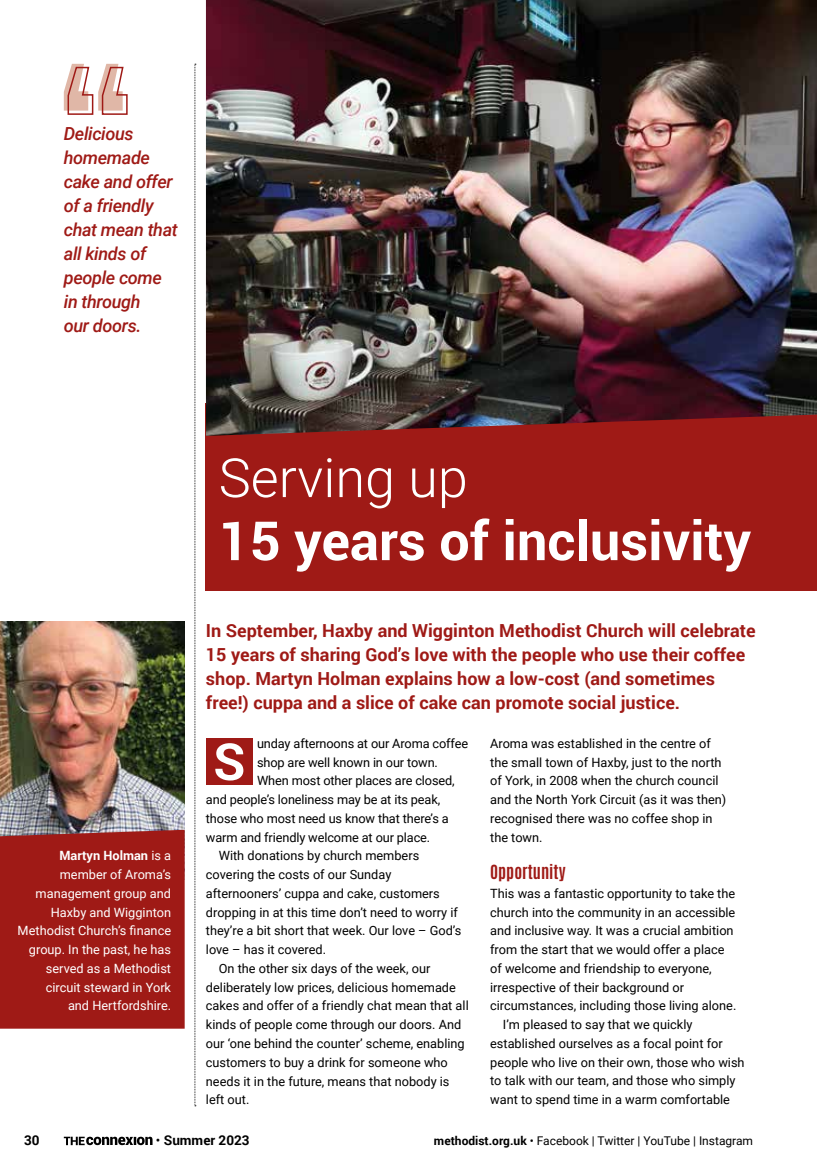
<style>
.page{position:relative;width:817px;height:1170px;background:#fff}
.page>*{position:absolute;margin:0;border:0;box-sizing:border-box;transform-origin:0 0}
.t1{font:700 54px "Roboto";color:#fff}
.t2{font:300 54px "Roboto";color:#fff}
.t3{font:700 18px/24px "Roboto";color:#9f1a16}
.t4{font:italic 500 18px/24px "Roboto";letter-spacing:-.02em;color:#9f1a16}
.t5{font:16.5px "Antonio";color:#9f1a16}
.t6{font:700 13.5px "Roboto";color:#000}
.t7{font:12.75px/18.8px "Roboto";color:#000}
.t8{font:12.75px/18.8px "Roboto";color:#fff;text-align:right}
.t9{font:12px "Roboto";color:#000}
.s1{font-weight:700}
.s2{font-weight:400}
</style>
<div class="page">
<svg style="left:64px;top:1136px;width:88px;height:8px"></svg>
<img style="left:0;top:621px;width:185px;height:208px">
<div style="left:206px;top:403px;width:610px;height:187px;background:#9f1a16"></div>
<img style="left:206px;top:0;width:610px;height:436px">
<svg style="left:194px;top:64px;width:2px;height:1042px;background:#c4c4c4"></svg>
<div style="left:206px;top:738px;width:47px;height:47px;background:#9f1a16"></div>
<svg style="left:215px;top:743px;width:28px;height:37px"></svg>
<div style="left:0;top:829px;width:185px;height:199px;background:#9f1a16"></div>
<svg style="left:64px;top:64px;width:64px;height:51px"></svg>
<h2 class="t4" style="left:64px;top:120px;width:115px">Delicious homemade cake and offer of a friendly chat mean that all kinds of people come in through<br>our doors.</h2>
<p class="t8" style="left:18px;top:845px;width:155px"><span class="s1">Martyn Holman</span> is a member of Aroma’s management group and<br>Haxby and Wigginton<br>Methodist Church’s finance group. In the past, he has served as a Methodist circuit steward in York<br>and Hertfordshire.</p>
<h1 class="t2" style="left:219px;top:440px;width:250px">Serving up</h1>
<h1 class="t1" style="left:219px;top:503px;width:534px">15 years of inclusivity</h1>
<p class="t3" style="left:206px;top:617px;width:551px">In September, Haxby and Wigginton Methodist Church will celebrate 15 years of sharing God’s love with the people who use their coffee shop. Martyn Holman explains how a low-cost (and sometimes free!) cuppa and a slice of cake can promote social justice.</p>
<p class="t7" style="left:257px;top:733px;width:212px">unday afternoons at our Aroma coffee</p>
<p class="t7" style="left:257px;top:752px;width:182px">shop are well known in our town.</p>
<p class="t7" style="left:257px;top:770px;width:199px">When most other places are closed,</p>
<p class="t7" style="left:206px;top:789px;width:236px">and people’s loneliness may be at its peak,</p>
<p class="t7" style="left:206px;top:808px;width:244px">those who most need us know that there’s a</p>
<p class="t7" style="left:206px;top:827px;width:226px">warm and friendly welcome at our place.</p>
<p class="t7" style="left:219px;top:845px;width:202px">With donations by church members</p>
<p class="t7" style="left:206px;top:864px;width:187px">covering the costs of our Sunday</p>
<p class="t7" style="left:206px;top:883px;width:235px">afternooners’ cuppa and cake, customers</p>
<p class="t7" style="left:206px;top:902px;width:253px">dropping in at this time don’t need to worry if</p>
<p class="t7" style="left:206px;top:920px;width:257px">they’re a bit short that week. Our love – God’s</p>
<p class="t7" style="left:206px;top:939px;width:122px">love – has it covered.</p>
<p class="t7" style="left:219px;top:958px;width:213px">On the other six days of the week, our</p>
<p class="t7" style="left:206px;top:977px;width:251px">deliberately low prices, delicious homemade</p>
<p class="t7" style="left:206px;top:995px;width:264px">cakes and offer of a friendly chat mean that all</p>
<p class="t7" style="left:206px;top:1014px;width:257px">kinds of people come through our doors. And</p>
<p class="t7" style="left:206px;top:1033px;width:260px">our ‘one behind the counter’ scheme, enabling</p>
<p class="t7" style="left:206px;top:1052px;width:243px">customers to buy a drink for someone who</p>
<p class="t7" style="left:206px;top:1070px;width:245px">needs it in the future, means that nobody is</p>
<p class="t7" style="left:206px;top:1089px;width:45px">left out.</p>
<p class="t7" style="left:490px;top:733px;width:238px">Aroma was established in the centre of the small town of Haxby, just to the north of York, in 2008 when the church council and the North York Circuit (as it was then) recognised there was no coffee shop in the town.</p>
<p class="t5" style="left:490px;top:860px;width:77px">OPPORTUNITY</p>
<p class="t7" style="left:490px;top:883px;width:246px">This was a fantastic opportunity to take the</p>
<p class="t7" style="left:490px;top:902px;width:247px">church into the community in an accessible</p>
<p class="t7" style="left:490px;top:920px;width:245px">and inclusive way. It was a crucial ambition</p>
<p class="t7" style="left:490px;top:939px;width:236px">from the start that we would offer a place</p>
<p class="t7" style="left:490px;top:958px;width:223px">of welcome and friendship to everyone,</p>
<p class="t7" style="left:490px;top:977px;width:195px">irrespective of their background or</p>
<p class="t7" style="left:490px;top:995px;width:248px">circumstances, including those living alone.</p>
<p class="t7" style="left:503px;top:1014px;width:191px">I’m pleased to say that we quickly</p>
<p class="t7" style="left:490px;top:1033px;width:234px">established ourselves as a focal point for</p>
<p class="t7" style="left:490px;top:1052px;width:256px">people who live on their own, those who wish</p>
<p class="t7" style="left:490px;top:1070px;width:247px">to talk with our team, and those who simply</p>
<p class="t7" style="left:490px;top:1089px;width:241px">want to spend time in a warm comfortable</p>
<p class="t6" style="left:24px;top:1130px;width:17px">30</p>
<p class="t6" style="left:156px;top:1130px;width:95px"><span class="s2">•</span> Summer 2023</p>
<p class="t9" style="left:434px;top:1132px;width:320px"><span class="s1">methodist.org.uk</span> • Facebook | Twitter | YouTube | Instagram</p>
</div>
